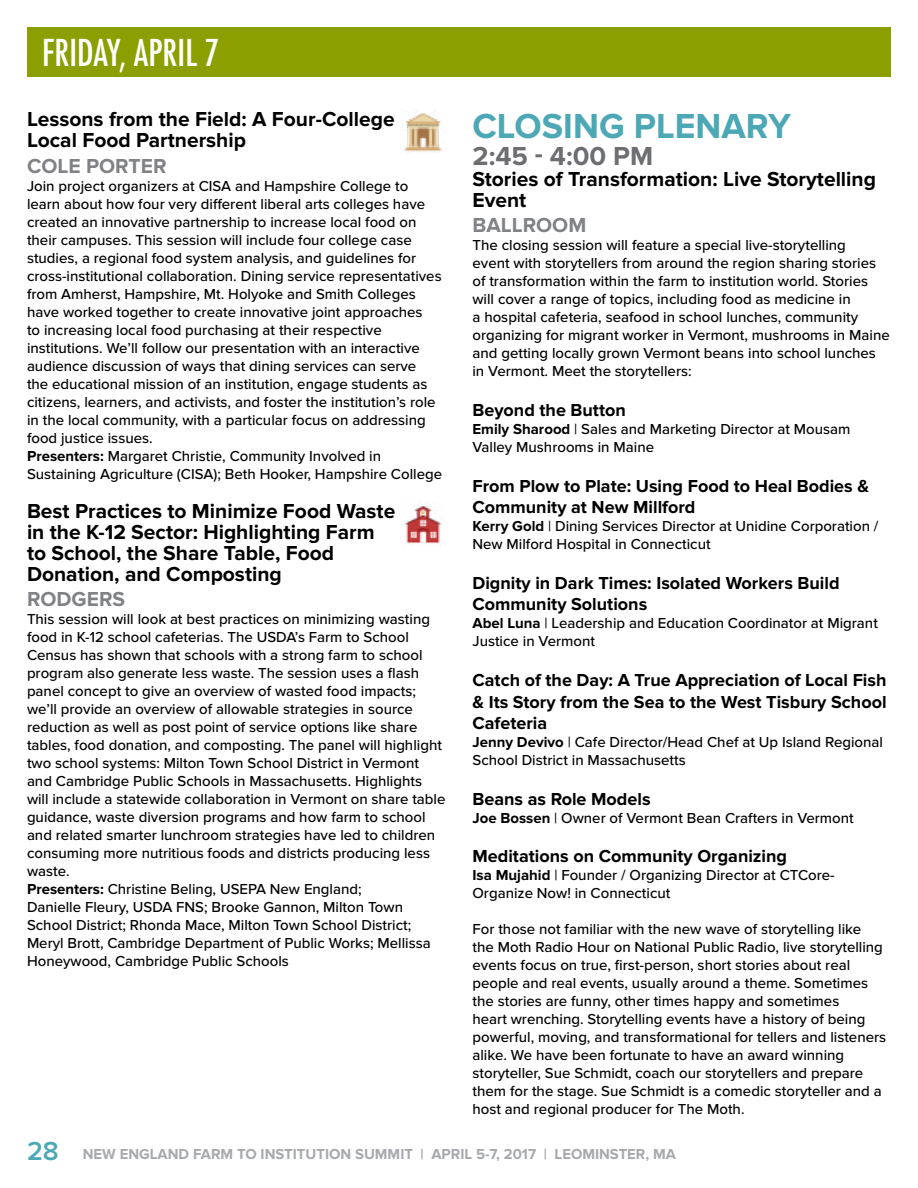
<style>
.page{position:relative;width:918px;height:1188px;background:#fff}
.page>*{position:absolute;margin:0;border:0;box-sizing:border-box;transform-origin:0 0}
.t1{font:700 36px "Proxima Nova";color:#4ca8b5}
.t2{font:500 condensed 36px "Futura";color:#fff}
.t3{font:700 27px "Proxima Nova";color:#6d6e71}
.t4{font:700 21px/21px "Proxima Nova";color:#000}
.t5{font:700 21px "Proxima Nova";color:#808285}
.t6{font:700 18px/21.6px "Proxima Nova";color:#000}
.t7{font:500 15px/18px "Proxima Nova";color:#000}
.t8{font:700 15px "Proxima Nova";color:#a7a9ac}
.s1{font-weight:700}
.s2{font-weight:600;font-size:27px;color:#4ca8b5}
</style>
<div class="page">
<div style="left:27px;top:27px;width:864px;height:50px;background:#8ba000"></div>
<img style="left:404px;top:502px;width:38px;height:43px">
<img style="left:403px;top:111px;width:39px;height:42px">
<h1 class="t2" style="left:42px;top:30px;width:179px">FRIDAY, APRIL 7</h1>
<h3 class="t4" style="left:27px;top:109px;width:369px">Lessons from the Field: A Four-College<br>Local Food Partnership</h3>
<h3 class="t5" style="left:27px;top:154px;width:141px">COLE PORTER</h3>
<p class="t7" style="left:27px;top:177px;width:417px">Join project organizers at CISA and Hampshire College to learn about how four very different liberal arts colleges have created an innovative partnership to increase local food on their campuses. This session will include four college case studies, a regional food system analysis, and guidelines for cross-institutional collaboration. Dining service representatives from Amherst, Hampshire, Mt. Holyoke and Smith Colleges have worked together to create innovative joint approaches<br>to increasing local food purchasing at their respective institutions. We’ll follow our presentation with an interactive audience discussion of ways that dining services can serve<br>the educational mission of an institution, engage students as citizens, learners, and activists, and foster the institution’s role in the local community, with a particular focus on addressing food justice issues.<br><span class="s1">Presenters:</span> Margaret Christie, Community Involved in Sustaining Agriculture (CISA); Beth Hooker, Hampshire College</p>
<h3 class="t4" style="left:27px;top:501px;width:370px">Best Practices to Minimize Food Waste in the K-12 Sector: Highlighting Farm to School, the Share Table, Food Donation, and Composting</h3>
<h3 class="t5" style="left:27px;top:587px;width:100px">RODGERS</h3>
<p class="t7" style="left:27px;top:610px;width:420px">This session will look at best practices on minimizing wasting food in K-12 school cafeterias. The USDA’s Farm to School Census has shown that schools with a strong farm to school program also generate less waste. The session uses a flash panel concept to give an overview of wasted food impacts; we’ll provide an overview of allowable strategies in source reduction as well as post point of service options like share tables, food donation, and composting. The panel will highlight two school systems: Milton Town School District in Vermont and Cambridge Public Schools in Massachusetts. Highlights will include a statewide collaboration in Vermont on share table guidance, waste diversion programs and how farm to school and related smarter lunchroom strategies have led to children consuming more nutritious foods and districts producing less waste.<br><span class="s1">Presenters:</span> Christine Beling, USEPA New England;<br>Danielle Fleury, USDA FNS; Brooke Gannon, Milton Town School District; Rhonda Mace, Milton Town School District; Meryl Brott, Cambridge Department of Public Works; Mellissa Honeywood, Cambridge Public Schools</p>
<h1 class="t1" style="left:472px;top:106px;width:320px">CLOSING PLENARY</h1>
<h2 class="t3" style="left:472px;top:141px;width:182px">2:45 - 4:00 PM</h2>
<h3 class="t4" style="left:472px;top:169px;width:405px">Stories of Transformation: Live Storytelling<br>Event</h3>
<h3 class="t5" style="left:472px;top:213px;width:115px">BALLROOM</h3>
<p class="t7" style="left:472px;top:237px;width:419px">The closing session will feature a special live-storytelling<br>event with storytellers from around the region sharing stories of transformation within the farm to institution world. Stories will cover a range of topics, including food as medicine in<br>a hospital cafeteria, seafood in school lunches, community organizing for migrant worker in Vermont, mushrooms in Maine and getting locally grown Vermont beans into school lunches in Vermont. Meet the storytellers:</p>
<p class="t6" style="left:472px;top:400px;width:155px">Beyond the Button</p>
<p class="t7" style="left:472px;top:421px;width:379px"><span class="s1">Emily Sharood</span> | Sales and Marketing Director at Mousam<br>Valley Mushrooms in Maine</p>
<p class="t6" style="left:472px;top:475px;width:398px">From Plow to Plate: Using Food to Heal Bodies &amp;<br>Community at New Millford</p>
<p class="t7" style="left:472px;top:518px;width:408px"><span class="s1">Kerry Gold</span> | Dining Services Director at Unidine Corporation /<br>New Milford Hospital in Connecticut</p>
<p class="t6" style="left:472px;top:572px;width:369px">Dignity in Dark Times: Isolated Workers Build<br>Community Solutions</p>
<p class="t7" style="left:472px;top:615px;width:407px"><span class="s1">Abel Luna</span> | Leadership and Education Coordinator at Migrant<br>Justice in Vermont</p>
<p class="t6" style="left:472px;top:670px;width:416px;text-align:justify">Catch of the Day: A True Appreciation of Local Fish &amp; Its Story from the Sea to the West Tisbury School Cafeteria</p>
<p class="t7" style="left:472px;top:734px;width:412px"><span class="s1">Jenny Devivo</span> | Cafe Director/Head Chef at Up Island Regional<br>School District in Massachusetts</p>
<p class="t6" style="left:472px;top:788px;width:180px">Beans as Role Models</p>
<p class="t7" style="left:472px;top:809px;width:383px"><span class="s1">Joe Bossen</span> | Owner of Vermont Bean Crafters in Vermont</p>
<p class="t6" style="left:472px;top:846px;width:316px">Meditations on Community Organizing</p>
<p class="t7" style="left:472px;top:867px;width:364px"><span class="s1">Isa Mujahid</span> | Founder / Organizing Director at CTCore-<br>Organize Now! in Connecticut</p>
<p class="t7" style="left:472px;top:921px;width:415px">For those not familiar with the new wave of storytelling like the Moth Radio Hour on National Public Radio, live storytelling events focus on true, first-person, short stories about real people and real events, usually around a theme. Sometimes the stories are funny, other times happy and sometimes<br>heart wrenching. Storytelling events have a history of being powerful, moving, and transformational for tellers and listeners alike. We have been fortunate to have an award winning storyteller, Sue Schmidt, coach our storytellers and prepare them for the stage. Sue Schmidt is a comedic storyteller and a host and regional producer for The Moth.</p>
<p class="t8" style="left:27px;top:1146px;width:650px"><span class="s2">28</span> NEW ENGLAND FARM TO INSTITUTION SUMMIT | APRIL 5-7, 2017 | LEOMINSTER, MA</p>
</div>
